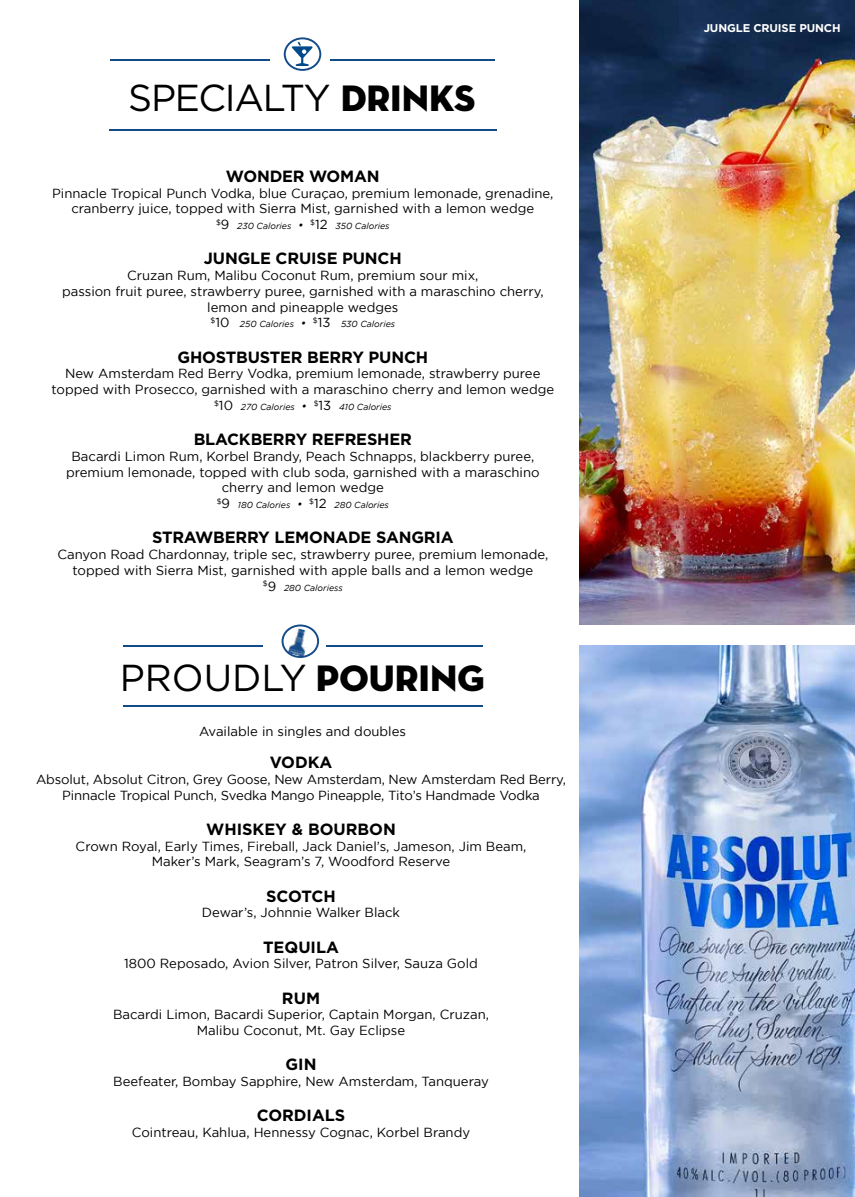
<style>
.page{position:relative;width:855px;height:1197px;background:#fff}
.page>*{position:absolute;margin:0;border:0;box-sizing:border-box;transform-origin:0 0}
.t1{font:37.5px "Gotham HTF";letter-spacing:-.035em;color:#000}
.t2{font:37.5px "Gotham HTF";color:#000}
.t3{font:700 16.25px "Gotham";letter-spacing:-.01em;color:#000}
.t4{font:13.12px/15.8px "Gotham";color:#000;text-align:center}
.t5{font:700 11.25px "Gotham";letter-spacing:-.01em;color:#fff}
.t6{font:italic 8.75px "Gotham";color:#000}
.s1{font-family:"Neutra Disp Titling"}
.s2{font-style:normal;font-size:13.12px}
.s3{font-size:11.25px}
.s4{font-family:"Gotham HTF";font-style:normal;font-size:13.12px}
</style>
<div class="page">
<img style="left:580px;top:645px;width:275px;height:552px">
<img style="left:580px;top:0;width:275px;height:625px">
<hr style="left:109px;top:129px;width:387px;height:2px;background:#134a88">
<hr style="left:110px;top:59px;width:159px;height:1px;background:#134a88">
<hr style="left:330px;top:59px;width:165px;height:1px;background:#134a88">
<svg style="left:284px;top:37px;width:37px;height:34px"></svg>
<hr style="left:123px;top:706px;width:360px;height:1px;background:#134a88">
<hr style="left:123px;top:645px;width:140px;height:1px;background:#134a88">
<hr style="left:327px;top:645px;width:156px;height:1px;background:#134a88">
<svg style="left:282px;top:625px;width:37px;height:33px"></svg>
<img style="left:288px;top:628px;width:22px;height:29px">
<h1 class="t1" style="left:128px;top:77px;width:349px">SPECIALTY <span class="s1">DRINKS</span></h1>
<p class="t3" style="left:226px;top:165px;width:155px">WONDER WOMAN</p>
<p class="t4" style="left:52px;top:185px;width:503px">Pinnacle Tropical Punch Vodka, blue Curaçao, premium lemonade, grenadine, cranberry juice, topped with Sierra Mist, garnished with a lemon wedge</p>
<p class="t6" style="left:216px;top:221px;width:175px"><sup>$</sup><span class="s2">9</span> 230 Calories <span class="s3">•</span> <sup>$</sup><span class="s4">12</span> 350 Calories</p>
<p class="t3" style="left:204px;top:248px;width:199px">JUNGLE CRUISE PUNCH</p>
<p class="t4" style="left:62px;top:268px;width:483px">Cruzan Rum, Malibu Coconut Rum, premium sour mix,<br>passion fruit puree, strawberry puree, garnished with a maraschino cherry, lemon and pineapple wedges</p>
<p class="t6" style="left:211px;top:320px;width:186px"><sup>$</sup><span class="s2">10</span> 250 Calories <span class="s3">•</span> <sup>$</sup><span class="s4">13</span> 530 Calories</p>
<p class="t3" style="left:178px;top:346px;width:252px">GHOSTBUSTER BERRY PUNCH</p>
<p class="t4" style="left:51px;top:366px;width:504px">New Amsterdam Red Berry Vodka, premium lemonade, strawberry puree topped with Prosecco, garnished with a maraschino cherry and lemon wedge</p>
<p class="t6" style="left:214px;top:402px;width:179px"><sup>$</sup><span class="s2">10</span> 270 Calories <span class="s3">•</span> <sup>$</sup><span class="s4">13</span> 410 Calories</p>
<p class="t3" style="left:194px;top:429px;width:220px">BLACKBERRY REFRESHER</p>
<p class="t4" style="left:66px;top:448px;width:475px">Bacardi Limon Rum, Korbel Brandy, Peach Schnapps, blackberry puree, premium lemonade, topped with club soda, garnished with a maraschino cherry and lemon wedge</p>
<p class="t6" style="left:217px;top:500px;width:174px"><sup>$</sup><span class="s2">9</span> 180 Calories <span class="s3">•</span> <sup>$</sup><span class="s4">12</span> 280 Calories</p>
<p class="t3" style="left:152px;top:527px;width:303px">STRAWBERRY LEMONADE SANGRIA</p>
<p class="t4" style="left:57px;top:547px;width:492px">Canyon Road Chardonnay, triple sec, strawberry puree, premium lemonade, topped with Sierra Mist, garnished with apple balls and a lemon wedge</p>
<p class="t6" style="left:263px;top:583px;width:82px"><sup>$</sup><span class="s2">9</span> 280 Caloriess</p>
<h1 class="t2" style="left:120px;top:657px;width:366px">PROUDLY <span class="s1">POURING</span></h1>
<p class="t4" style="left:199px;top:723px;width:208px">Available in singles and doubles</p>
<p class="t3" style="left:270px;top:752px;width:64px">VODKA</p>
<p class="t4" style="left:36px;top:771px;width:531px">Absolut, Absolut Citron, Grey Goose, New Amsterdam, New Amsterdam Red Berry,<br>Pinnacle Tropical Punch, Svedka Mango Pineapple, Tito’s Handmade Vodka</p>
<p class="t3" style="left:206px;top:818px;width:191px">WHISKEY &amp; BOURBON</p>
<p class="t4" style="left:76px;top:838px;width:452px">Crown Royal, Early Times, Fireball, Jack Daniel’s, Jameson, Jim Beam,<br>Maker’s Mark, Seagram’s 7, Woodford Reserve</p>
<p class="t3" style="left:266px;top:885px;width:71px">SCOTCH</p>
<p class="t4" style="left:202px;top:905px;width:200px">Dewar’s, Johnnie Walker Black</p>
<p class="t3" style="left:263px;top:936px;width:77px">TEQUILA</p>
<p class="t4" style="left:124px;top:956px;width:355px">1800 Reposado, Avion Silver, Patron Silver, Sauza Gold</p>
<p class="t3" style="left:282px;top:987px;width:40px">RUM</p>
<p class="t4" style="left:113px;top:1007px;width:378px">Bacardi Limon, Bacardi Superior, Captain Morgan, Cruzan,<br>Malibu Coconut, Mt. Gay Eclipse</p>
<p class="t3" style="left:286px;top:1054px;width:33px">GIN</p>
<p class="t4" style="left:113px;top:1073px;width:377px">Beefeater, Bombay Sapphire, New Amsterdam, Tanqueray</p>
<p class="t3" style="left:257px;top:1105px;width:90px">CORDIALS</p>
<p class="t4" style="left:132px;top:1124px;width:340px">Cointreau, Kahlua, Hennessy Cognac, Korbel Brandy</p>
<p class="t5" style="left:704px;top:20px;width:139px">JUNGLE CRUISE PUNCH</p>
</div>
